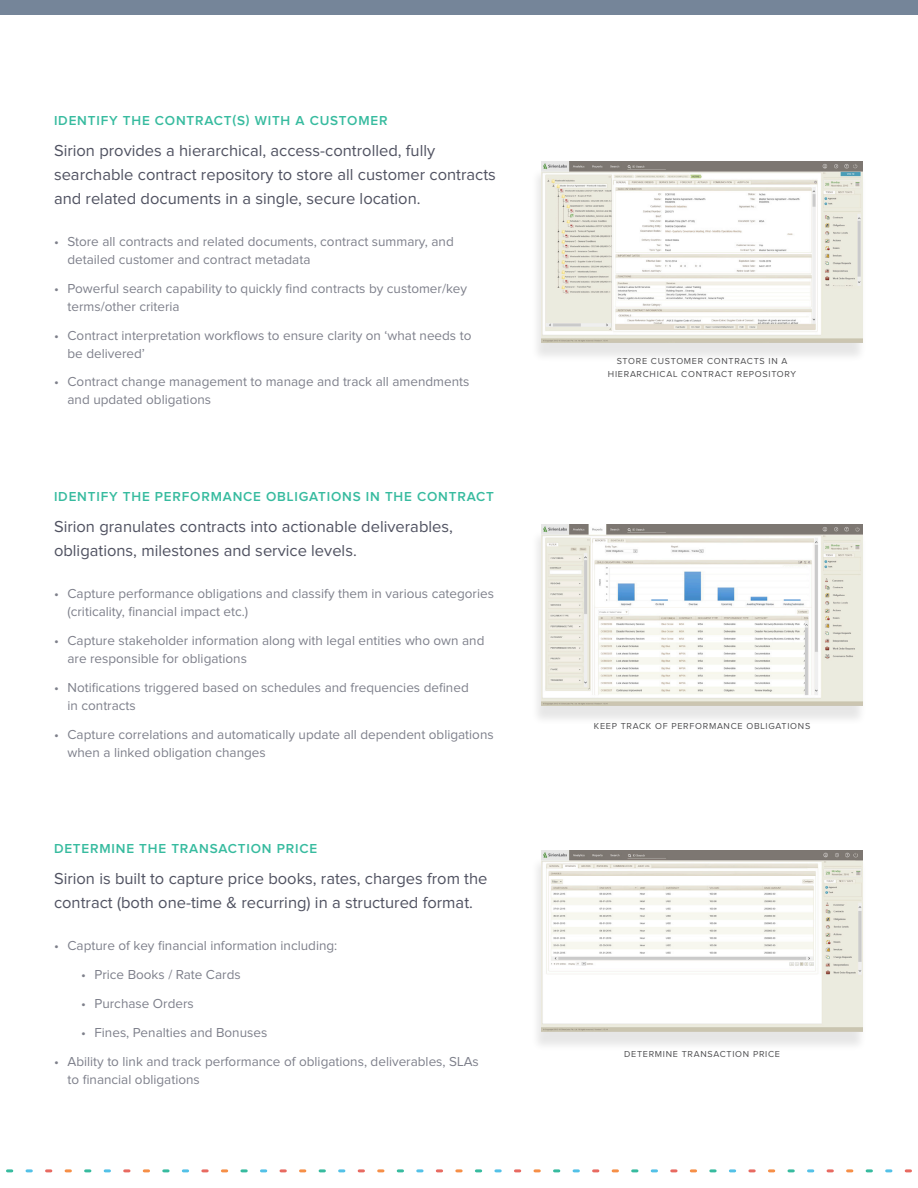
<style>
.page{position:relative;width:918px;height:1188px;background:#fff}
.page>*{position:absolute;margin:0;border:0;box-sizing:border-box;transform-origin:0 0}
.Body{font:16.5px/24px "Proxima Nova";color:#505261}
.t1{font:13.5px/18px "Proxima Nova";color:#7e808b}
.H4_inline{font:600 13.5px "Proxima Nova";letter-spacing:.06em;color:#37bb9f}
.t2{font:9px "Proxima Nova";letter-spacing:.08em;color:#4f4f51}
</style>
<div class="page">
<svg style="left:7px;top:1169px;width:5px;height:3px"></svg>
<svg style="left:27px;top:1169px;width:4px;height:3px"></svg>
<svg style="left:47px;top:1169px;width:4px;height:3px"></svg>
<svg style="left:66px;top:1169px;width:4px;height:3px"></svg>
<svg style="left:86px;top:1169px;width:4px;height:3px"></svg>
<svg style="left:105px;top:1169px;width:4px;height:3px"></svg>
<svg style="left:125px;top:1169px;width:4px;height:3px"></svg>
<svg style="left:144px;top:1169px;width:5px;height:3px"></svg>
<svg style="left:164px;top:1169px;width:4px;height:3px"></svg>
<svg style="left:183px;top:1169px;width:5px;height:3px"></svg>
<svg style="left:203px;top:1169px;width:4px;height:3px"></svg>
<svg style="left:222px;top:1169px;width:5px;height:3px"></svg>
<svg style="left:242px;top:1169px;width:4px;height:3px"></svg>
<svg style="left:261px;top:1169px;width:5px;height:3px"></svg>
<svg style="left:281px;top:1169px;width:4px;height:3px"></svg>
<svg style="left:301px;top:1169px;width:4px;height:3px"></svg>
<svg style="left:320px;top:1169px;width:4px;height:3px"></svg>
<svg style="left:340px;top:1169px;width:4px;height:3px"></svg>
<svg style="left:359px;top:1169px;width:4px;height:3px"></svg>
<svg style="left:379px;top:1169px;width:4px;height:3px"></svg>
<svg style="left:398px;top:1169px;width:5px;height:3px"></svg>
<svg style="left:418px;top:1169px;width:4px;height:3px"></svg>
<svg style="left:437px;top:1169px;width:5px;height:3px"></svg>
<svg style="left:457px;top:1169px;width:4px;height:3px"></svg>
<svg style="left:476px;top:1169px;width:5px;height:3px"></svg>
<svg style="left:496px;top:1169px;width:4px;height:3px"></svg>
<svg style="left:515px;top:1169px;width:5px;height:3px"></svg>
<svg style="left:535px;top:1169px;width:4px;height:3px"></svg>
<svg style="left:555px;top:1169px;width:4px;height:3px"></svg>
<svg style="left:574px;top:1169px;width:4px;height:3px"></svg>
<svg style="left:594px;top:1169px;width:4px;height:3px"></svg>
<svg style="left:613px;top:1169px;width:4px;height:3px"></svg>
<svg style="left:633px;top:1169px;width:4px;height:3px"></svg>
<svg style="left:652px;top:1169px;width:5px;height:3px"></svg>
<svg style="left:672px;top:1169px;width:4px;height:3px"></svg>
<svg style="left:691px;top:1169px;width:5px;height:3px"></svg>
<svg style="left:711px;top:1169px;width:4px;height:3px"></svg>
<svg style="left:730px;top:1169px;width:5px;height:3px"></svg>
<svg style="left:750px;top:1169px;width:4px;height:3px"></svg>
<svg style="left:769px;top:1169px;width:5px;height:3px"></svg>
<svg style="left:789px;top:1169px;width:4px;height:3px"></svg>
<svg style="left:809px;top:1169px;width:4px;height:3px"></svg>
<svg style="left:828px;top:1169px;width:4px;height:3px"></svg>
<svg style="left:848px;top:1169px;width:4px;height:3px"></svg>
<svg style="left:867px;top:1169px;width:4px;height:3px"></svg>
<svg style="left:887px;top:1169px;width:4px;height:3px"></svg>
<svg style="left:906px;top:1169px;width:5px;height:3px"></svg>
<div style="left:0;top:0;width:918px;height:15px;background:#758599"></div>
<div style="left:531px;top:168px;width:336px;height:195px;background:#000;opacity:.1"></div>
<img style="left:541px;top:162px;width:322px;height:181px">
<div style="left:531px;top:530px;width:336px;height:196px;background:#000;opacity:.1"></div>
<img style="left:541px;top:524px;width:322px;height:181px">
<div style="left:531px;top:856px;width:336px;height:197px;background:#000;opacity:.1"></div>
<img style="left:541px;top:851px;width:322px;height:181px">
<p class="H4_inline" style="left:54px;top:114px;width:335px">IDENTIFY THE CONTRACT(S) WITH A CUSTOMER</p>
<p class="Body" style="left:54px;top:139px;width:443px">Sirion provides a hierarchical, access-controlled, fully searchable contract repository to store all customer contracts and related documents in a single, secure location.</p>
<p class="t1" style="left:68px;top:233px;width:388px;text-indent:-14px">• Store all contracts and related documents, contract summary, and detailed customer and contract metadata</p>
<p class="t1" style="left:68px;top:280px;width:401px;text-indent:-14px">• Powerful search capability to quickly find contracts by customer/key terms/other criteria</p>
<p class="t1" style="left:68px;top:327px;width:405px;text-indent:-14px">• Contract interpretation workflows to ensure clarity on ‘what needs to be delivered’</p>
<p class="t1" style="left:68px;top:373px;width:403px;text-indent:-14px">• Contract change management to manage and track all amendments and updated obligations</p>
<p class="H4_inline" style="left:54px;top:490px;width:441px">IDENTIFY THE PERFORMANCE OBLIGATIONS IN THE CONTRACT</p>
<p class="Body" style="left:54px;top:515px;width:400px">Sirion granulates contracts into actionable deliverables, obligations, milestones and service levels.</p>
<p class="t1" style="left:68px;top:585px;width:428px;text-indent:-14px">• Capture performance obligations and classify them in various categories (criticality, financial impact etc.)</p>
<p class="t1" style="left:68px;top:632px;width:419px;text-indent:-14px">• Capture stakeholder information along with legal entities who own and are responsible for obligations</p>
<p class="t1" style="left:68px;top:679px;width:403px;text-indent:-14px">• Notifications triggered based on schedules and frequencies defined in contracts</p>
<p class="t1" style="left:68px;top:726px;width:428px;text-indent:-14px">• Capture correlations and automatically update all dependent obligations when a linked obligation changes</p>
<p class="H4_inline" style="left:54px;top:843px;width:265px">DETERMINE THE TRANSACTION PRICE</p>
<p class="Body" style="left:54px;top:867px;width:435px">Sirion is built to capture price books, rates, charges from the contract (both one-time &amp; recurring) in a structured format.</p>
<p class="t1" style="left:54px;top:937px;width:285px">• Capture of key financial information including:</p>
<p class="t1" style="left:81px;top:966px;width:161px">• Price Books / Rate Cards</p>
<p class="t1" style="left:81px;top:995px;width:114px">• Purchase Orders</p>
<p class="t1" style="left:81px;top:1024px;width:188px">• Fines, Penalties and Bonuses</p>
<p class="t1" style="left:68px;top:1053px;width:413px;text-indent:-14px">• Ability to link and track performance of obligations, deliverables, SLAs to financial obligations</p>
<p class="t2" style="left:617px;top:357px;width:172px">STORE CUSTOMER CONTRACTS IN A</p>
<p class="t2" style="left:608px;top:370px;width:190px">HIERARCHICAL CONTRACT REPOSITORY</p>
<p class="t2" style="left:594px;top:722px;width:218px">KEEP TRACK OF PERFORMANCE OBLIGATIONS</p>
<p class="t2" style="left:624px;top:1050px;width:157px">DETERMINE TRANSACTION PRICE</p>
</div>
